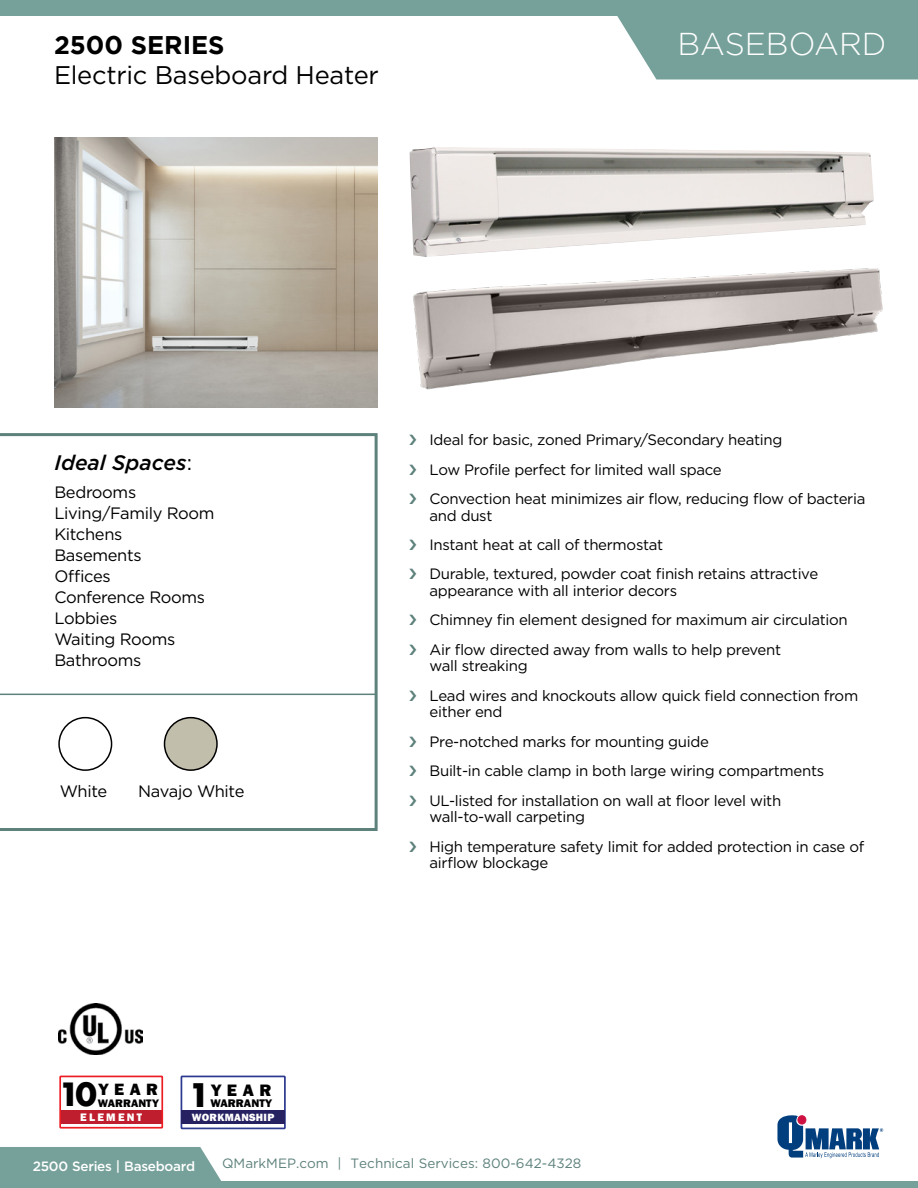
<style>
.page{position:relative;width:918px;height:1188px;background:#fff}
.page>*{position:absolute;margin:0;border:0;box-sizing:border-box;transform-origin:0 0}
.t1{font:300 31.5px "Gotham";color:#fff}
.t2{font:25.5px "Gotham";letter-spacing:-.01em;color:#000}
.t3{font:700 25.5px "Gotham";color:#000}
.t4{font:500 21px "Gotham Med Ital";color:#000}
.t5{font:800 17.1px "Franklin Gothic";color:#000}
.t6{font:800 16.95px "Franklin Gothic";color:#000}
.t7{font:16.5px/21px "Gotham";letter-spacing:-.02em;color:#000}
.t8{font:15px/29.4px "Gotham";letter-spacing:-.02em;color:#000}
.t9{font:13.5px "Gotham";color:#5d817b}
.t10{font:500 13.5px "Gotham";letter-spacing:-.02em;color:#fff}
.t11{font:800 11.4px "Franklin Gothic";color:#000}
.t12{font:800 11.25px "Franklin Gothic";color:#000}
.t13{font:800 11.25px "Franklin Gothic";letter-spacing:.2em;color:#fff}
.t14{font:800 10.8px "Franklin Gothic";letter-spacing:.025em;color:#fff}
.s1{font-family:"Gotham";font-weight:400}
.s2{font-family:"Futura";font-weight:700;font-size:31.2px}
.s3{font-family:"Futura";font-weight:700;font-size:31.65px}
</style>
<div class="page">
<img style="left:59px;top:1003px;width:83px;height:51px">
<div style="left:181px;top:1076px;width:105px;height:53px;border:2px solid #2b3990"></div>
<div style="left:181px;top:1111px;width:104px;height:13px;background:#262262"></div>
<div style="left:60px;top:1111px;width:102px;height:13px;background:#be1e2d"></div>
<div style="left:59px;top:1076px;width:104px;height:53px;border:2px solid #ed1d24"></div>
<svg style="left:0;top:433px;width:378px;height:398px"></svg>
<div style="left:0;top:0;width:918px;height:16px;background:#76a19a"></div>
<svg style="left:777px;top:1115px;width:106px;height:43px"></svg>
<div style="left:0;top:1181px;width:918px;height:7px;background:#76a19a"></div>
<div style="left:0;top:1147px;width:221px;height:34px;background:#76a19a"></div>
<svg style="left:617px;top:16px;width:301px;height:64px;background:#80a7a1"></svg>
<img style="left:54px;top:138px;width:324px;height:269px">
<img style="left:409px;top:147px;width:465px;height:102px">
<img style="left:413px;top:249px;width:470px;height:141px">
<div style="left:59px;top:718px;width:53px;height:52px;background:#fff;border-radius:50%"></div>
<div style="left:58px;top:717px;width:54px;height:54px;border:2px solid #000;border-radius:50%"></div>
<div style="left:165px;top:718px;width:52px;height:52px;background:#c2beac;border-radius:50%"></div>
<div style="left:164px;top:717px;width:54px;height:54px;border:2px solid #000;border-radius:50%"></div>
<h2 class="t3" style="left:54px;top:30px;width:172px">2500 SERIES</h2>
<h2 class="t2" style="left:54px;top:58px;width:326px">Electric Baseboard Heater</h2>
<h1 class="t1" style="left:678px;top:26px;width:210px">BASEBOARD</h1>
<h3 class="t4" style="left:54px;top:443px;width:139px">Ideal Spaces<span class="s1">:</span></h3>
<p class="t7" style="left:54px;top:481px;width:162px">Bedrooms<br>Living/Family Room<br>Kitchens<br>Basements<br>Offices<br>Conference Rooms<br>Lobbies<br>Waiting Rooms<br>Bathrooms</p>
<p class="t7" style="left:60px;top:781px;width:49px">White</p>
<p class="t7" style="left:138px;top:781px;width:108px">Navajo White</p>
<p class="t6" style="left:58px;top:1079px;width:101px"><span class="s2">10</span>YEAR</p>
<p class="t12" style="left:98px;top:1095px;width:62px">WARRANTY</p>
<p class="t13" style="left:80px;top:1109px;width:63px">ELEMENT</p>
<p class="t5" style="left:188px;top:1079px;width:85px"><span class="s3">1</span>YEAR</p>
<p class="t11" style="left:210px;top:1096px;width:63px">WARRANTY</p>
<p class="t14" style="left:192px;top:1110px;width:84px">WORKMANSHIP</p>
<p class="t8" style="left:430px;top:425px;width:437px">Ideal for basic, zoned Primary/Secondary heating<br>Low Profile perfect for limited wall space<br>Convection heat minimizes air flow, reducing flow of bacteria</p>
<p class="t8" style="left:430px;top:500px;width:390px">and dust<br>Instant heat at call of thermostat<br>Durable, textured, powder coat finish retains attractive</p>
<p class="t8" style="left:430px;top:576px;width:420px">appearance with all interior decors<br>Chimney fin element designed for maximum air circulation<br>Air flow directed away from walls to help prevent</p>
<p class="t8" style="left:430px;top:651px;width:430px">wall streaking<br>Lead wires and knockouts allow quick field connection from</p>
<p class="t8" style="left:430px;top:697px;width:396px">either end<br>Pre-notched marks for mounting guide<br>Built-in cable clamp in both large wiring compartments UL-listed for installation on wall at floor level with</p>
<p class="t8" style="left:430px;top:802px;width:436px">wall-to-wall carpeting<br>High temperature safety limit for added protection in case of</p>
<p class="t8" style="left:430px;top:848px;width:120px">airflow blockage</p>
<p class="t10" style="left:33px;top:1157px;width:164px">2500 Series | Baseboard</p>
<p class="t9" style="left:222px;top:1155px;width:361px">QMarkMEP.com | Technical Services: 800-642-4328</p>
</div>
